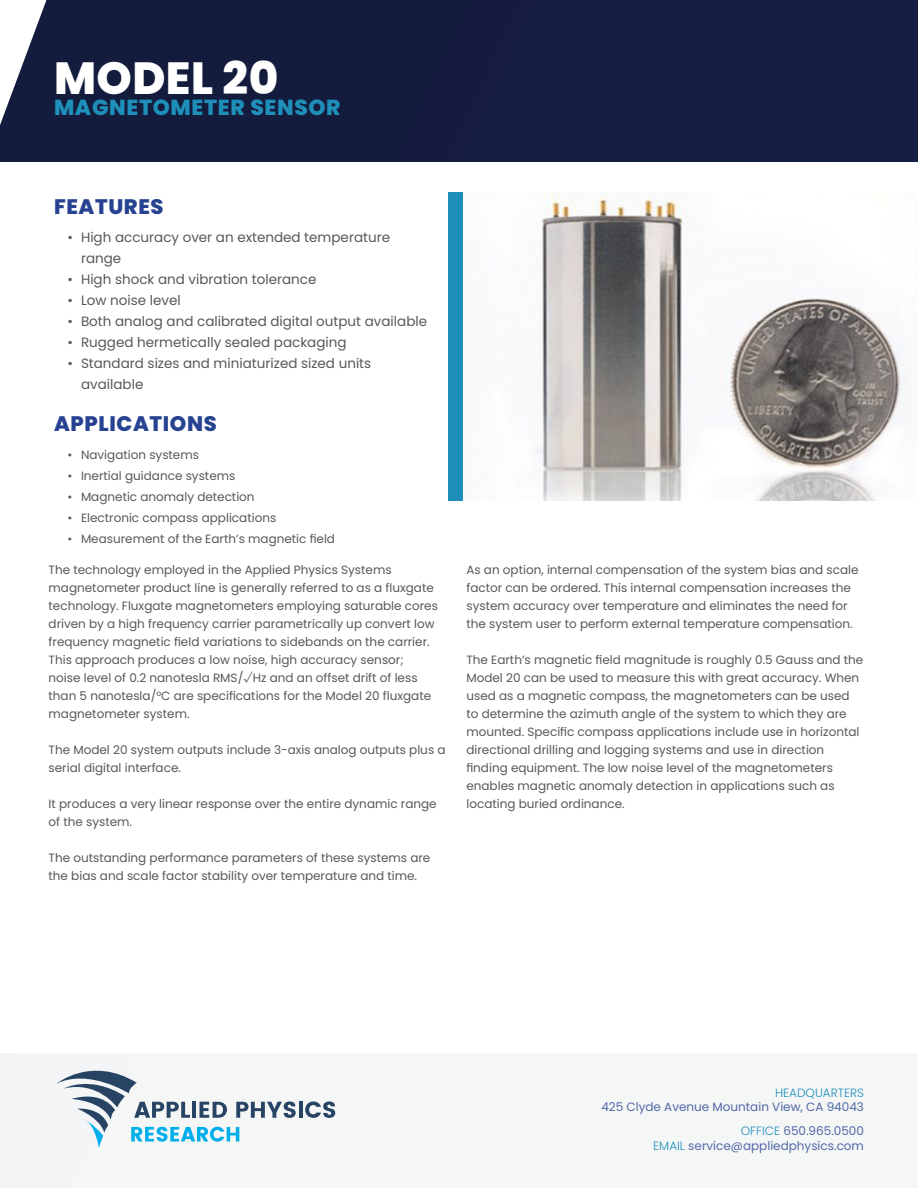
<style>
.page{position:relative;width:918px;height:1188px;background:#fff}
.page>*{position:absolute;margin:0;border:0;box-sizing:border-box;transform-origin:0 0}
.t1{font:800 45px "Poppins";letter-spacing:.01em;color:#fff}
.t2{font:800 21.75px "Poppins";letter-spacing:.03em;color:#1e8fb9}
.t3{font:800 21px "Poppins";letter-spacing:.03em;color:#264291}
.t4{font:13.5px/21px "Poppins";color:#57585a}
.t5{font:12px/18px "Poppins";color:#57585a}
.t6{font:12px "Poppins";color:#5268a7}
.t7{font:300 12px "Poppins";color:#1e8fb9}
.s1{font-weight:300;color:#1e8fb9}
</style>
<div class="page">
<div style="left:449px;top:192px;width:469px;height:309px;background:#1e8fb9"></div>
<img style="left:464px;top:192px;width:454px;height:309px">
<div style="left:0;top:0;width:918px;height:162px;background:#141c3f"></div>
<svg style="left:0;top:0;width:46px;height:125px"></svg>
<div style="left:0;top:1053px;width:918px;height:135px;background:#f5f7f7"></div>
<hr style="left:299px;top:1102px;width:4px;height:16px;background:#284465">
<svg style="left:305px;top:1101px;width:30px;height:17px"></svg>
<svg style="left:56px;top:1070px;width:240px;height:78px"></svg>
<p class="t1" style="left:54px;top:52px;width:226px">MODEL 20</p>
<p class="t2" style="left:54px;top:95px;width:288px">MAGNETOMETER SENSOR</p>
<p class="t3" style="left:54px;top:195px;width:111px">FEATURES</p>
<p class="t4" style="left:81px;top:227px;width:311px;text-indent:-14px">• High accuracy over an extended temperature range</p>
<p class="t4" style="left:68px;top:269px;width:251px">• High shock and vibration tolerance</p>
<p class="t4" style="left:68px;top:290px;width:115px">• Low noise level</p>
<p class="t4" style="left:68px;top:311px;width:361px">• Both analog and calibrated digital output available</p>
<p class="t4" style="left:68px;top:332px;width:281px">• Rugged hermetically sealed packaging</p>
<p class="t4" style="left:81px;top:353px;width:292px;text-indent:-14px">• Standard sizes and miniaturized sized units available</p>
<p class="t3" style="left:54px;top:411px;width:164px">APPLICATIONS</p>
<p class="t5" style="left:68px;top:445px;width:133px">• Navigation systems</p>
<p class="t5" style="left:68px;top:466px;width:169px">• Inertial guidance systems</p>
<p class="t5" style="left:68px;top:487px;width:189px">• Magnetic anomaly detection</p>
<p class="t5" style="left:68px;top:508px;width:210px">• Electronic compass applications</p>
<p class="t5" style="left:68px;top:529px;width:269px">• Measurement of the Earth’s magnetic field</p>
<p class="t5" style="left:49px;top:561px;width:391px">The technology employed in the Applied Physics Systems magnetometer product line is generally referred to as a fluxgate technology. Fluxgate magnetometers employing saturable cores driven by a high frequency carrier parametrically up convert low frequency magnetic field variations to sidebands on the carrier.<br>This approach produces a low noise, high accuracy sensor; noise level of 0.2 nanotesla RMS/√Hz and an offset drift of less than 5 nanotesla/°C are specifications for the Model 20 fluxgate magnetometer system.</p>
<p class="t5" style="left:49px;top:741px;width:398px">The Model 20 system outputs include 3-axis analog outputs plus a serial digital interface.</p>
<p class="t5" style="left:49px;top:795px;width:390px">It produces a very linear response over the entire dynamic range of the system.</p>
<p class="t5" style="left:49px;top:849px;width:383px">The outstanding performance parameters of these systems are the bias and scale factor stability over temperature and time.</p>
<p class="t5" style="left:466px;top:561px;width:394px">As an option, internal compensation of the system bias and scale factor can be ordered. This internal compensation increases the system accuracy over temperature and eliminates the need for the system user to perform external temperature compensation.</p>
<p class="t5" style="left:466px;top:651px;width:399px">The Earth’s magnetic field magnitude is roughly 0.5 Gauss and the Model 20 can be used to measure this with great accuracy. When used as a magnetic compass, the magnetometers can be used to determine the azimuth angle of the system to which they are mounted. Specific compass applications include use in horizontal directional drilling and logging systems and use in direction finding equipment. The low noise level of the magnetometers enables magnetic anomaly detection in applications such as locating buried ordinance.</p>
<p class="t7" style="left:775px;top:1085px;width:90px">HEADQUARTERS</p>
<p class="t6" style="left:601px;top:1100px;width:264px">425 Clyde Avenue Mountain View, CA 94043</p>
<p class="t6" style="left:741px;top:1124px;width:125px"><span class="s1">OFFICE</span> 650.965.0500</p>
<p class="t6" style="left:653px;top:1139px;width:212px"><span class="s1">EMAIL</span> service@appliedphysics.com</p>
</div>
